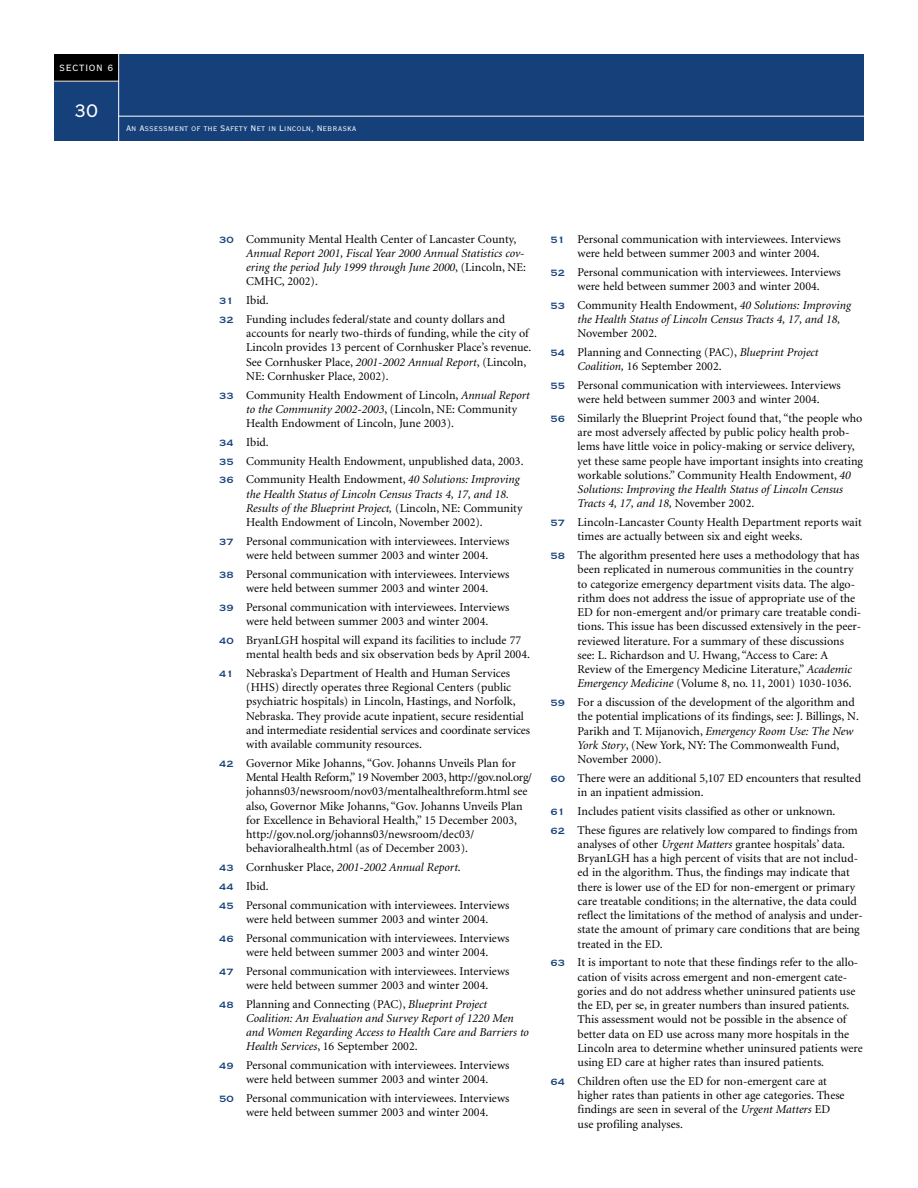
<style>
.page{position:relative;width:918px;height:1188px;background:#fff}
.page>*{position:absolute;margin:0;border:0;box-sizing:border-box;transform-origin:0 0}
.t1{font:24px "Copperplate Twenty Nine BC";color:#fff}
.t2{font:12px/14.2px "Minion";color:#000}
.t3{font:italic 12px/14.2px "Minion";color:#000}
.t4{font:12px "Copperplate Twenty Nine BC";letter-spacing:.05em;color:#fff}
.t5{font:10.5px "Copperplate Twenty Nine BC";color:#fff}
.s1{font-family:"Copperplate Thirty One BC";font-style:normal;color:#164079}
.s2{font-style:normal}
.s3{font-family:"Copperplate Thirty One BC";color:#164079}
.s4{font-style:italic}
</style>
<div class="page">
<div style="left:54px;top:54px;width:810px;height:87px;background:#164079"></div>
<div style="left:54px;top:54px;width:65px;height:27px;background:#000"></div>
<hr style="left:54px;top:81px;width:65px;height:1px;background:#fff">
<hr style="left:118px;top:54px;width:1px;height:87px;background:#fff">
<hr style="left:119px;top:116px;width:745px;height:1px;background:#fff">
<p class="t4" style="left:59px;top:60px;width:56px">SECTION 6</p>
<h1 class="t1" style="left:74px;top:94px;width:25px">30</h1>
<p class="t5" style="left:126px;top:121px;width:232px">An Assessment of the Safety Net in Lincoln, Nebraska</p>
<p class="t3" style="left:246px;top:233px;width:281px;text-indent:-27px"><span class="s1">30</span> <span class="s2">Community Mental Health Center of Lancaster County, </span>Annual Report 2001, Fiscal Year 2000 Annual Statistics cov&shy;ering the period July 1999 through June 2000<span class="s2">, (Lincoln, NE:<br>CMHC, 2002).</span></p>
<p class="t2" style="left:219px;top:292px;width:287px;line-height:18.8px"><span class="s3">31</span> Ibid.<br><span class="s3">32</span> Funding includes federal/state and county dollars and</p>
<p class="t2" style="left:246px;top:327px;width:287px">accounts for nearly two-thirds of funding, while the city of Lincoln provides 13 percent of Cornhusker Place’s revenue.<br>See Cornhusker Place, <span class="s4">2001-2002 Annual Report</span>, (Lincoln, NE: Cornhusker Place, 2002).</p>
<p class="t2" style="left:246px;top:389px;width:285px;text-indent:-27px"><span class="s3">33</span> Community Health Endowment of Lincoln, <span class="s4">Annual Report to the Community 2002-2003</span>, (Lincoln, NE: Community<br>Health Endowment of Lincoln, June 2003).</p>
<p class="t2" style="left:219px;top:434px;width:306px;line-height:18.8px"><span class="s3">34</span> Ibid.<br><span class="s3">35</span> Community Health Endowment, unpublished data, 2003.<br><span class="s3">36</span> Community Health Endowment, <span class="s4">40 Solutions: Improving</span></p>
<p class="t3" style="left:246px;top:488px;width:278px">the Health Status of Lincoln Census Tracts 4, 17, and 18.<br>Results of the Blueprint Project, <span class="s2">(Lincoln, NE: Community<br>Health Endowment of Lincoln, November 2002).</span></p>
<p class="t2" style="left:219px;top:535px;width:292px;text-align:center"><span class="s3">37</span> Personal communication with interviewees. Interviews were held between summer 2003 and winter 2004.</p>
<p class="t2" style="left:219px;top:568px;width:292px;text-align:center"><span class="s3">38</span> Personal communication with interviewees. Interviews were held between summer 2003 and winter 2004.</p>
<p class="t2" style="left:219px;top:601px;width:292px;text-align:center"><span class="s3">39</span> Personal communication with interviewees. Interviews were held between summer 2003 and winter 2004.</p>
<p class="t2" style="left:246px;top:634px;width:285px;text-indent:-27px"><span class="s3">40</span> BryanLGH hospital will expand its facilities to include 77 mental health beds and six observation beds by April 2004.</p>
<p class="t2" style="left:246px;top:667px;width:285px;text-indent:-27px"><span class="s3">41</span> Nebraska’s Department of Health and Human Services (HHS) directly operates three Regional Centers (public psychiatric hospitals) in Lincoln, Hastings, and Norfolk, Nebraska. They provide acute inpatient, secure residential and intermediate residential services and coordinate services with available community resources.</p>
<p class="t2" style="left:246px;top:757px;width:287px;text-indent:-27px"><span class="s3">42</span> Governor Mike Johanns, “Gov. Johanns Unveils Plan for Mental Health Reform,” 19 November 2003, http://gov.nol.org/ johanns03/newsroom/nov03/mentalhealthreform.html see also, Governor Mike Johanns, “Gov. Johanns Unveils Plan for Excellence in Behavioral Health,” 15 December 2003, http://gov.nol.org/johanns03/newsroom/dec03/ behavioralhealth.html (as of December 2003).</p>
<p class="t2" style="left:219px;top:859px;width:292px;line-height:18.8px"><span class="s3">43</span> Cornhusker Place, <span class="s4">2001-2002 Annual Report</span>.<br><span class="s3">44</span> Ibid.<br><span class="s3">45</span> Personal communication with interviewees. Interviews</p>
<p class="t2" style="left:219px;top:911px;width:292px;line-height:18.8px;text-align:center">were held between summer 2003 and winter 2004.<br><span class="s3">46</span> Personal communication with interviewees. Interviews</p>
<p class="t2" style="left:219px;top:944px;width:292px;line-height:18.8px;text-align:center">were held between summer 2003 and winter 2004.<br><span class="s3">47</span> Personal communication with interviewees. Interviews</p>
<p class="t2" style="left:219px;top:977px;width:271px;line-height:18.8px;text-align:right">were held between summer 2003 and winter 2004.<br><span class="s3">48</span> Planning and Connecting (PAC), <span class="s4">Blueprint Project</span></p>
<p class="t3" style="left:246px;top:1012px;width:284px">Coalition: An Evaluation and Survey Report of 1220 Men and Women Regarding Access to Health Care and Barriers to<br>Health Services<span class="s2">, 16 September 2002.</span></p>
<p class="t2" style="left:219px;top:1059px;width:292px;text-align:center"><span class="s3">49</span> Personal communication with interviewees. Interviews were held between summer 2003 and winter 2004.</p>
<p class="t2" style="left:219px;top:1092px;width:292px;text-align:center"><span class="s3">50</span> Personal communication with interviewees. Interviews were held between summer 2003 and winter 2004.</p>
<p class="t2" style="left:551px;top:233px;width:292px;text-align:center"><span class="s3">51</span> Personal communication with interviewees. Interviews were held between summer 2003 and winter 2004.</p>
<p class="t2" style="left:551px;top:266px;width:292px;text-align:center"><span class="s3">52</span> Personal communication with interviewees. Interviews were held between summer 2003 and winter 2004.</p>
<p class="t3" style="left:578px;top:299px;width:275px;text-indent:-27px"><span class="s1">53</span> <span class="s2">Community Health Endowment,</span> 40 Solutions: Improving the Health Status of Lincoln Census Tracts 4, 17, and 18,</p>
<p class="t2" style="left:551px;top:325px;width:269px;line-height:18.8px;text-indent:27px">November 2002.<br><span class="s3">54</span> Planning and Connecting (PAC), <span class="s4">Blueprint Project</span></p>
<p class="t2" style="left:551px;top:358px;width:292px;line-height:18.8px;text-indent:27px"><span class="s4">Coalition,</span> 16 September 2002.<br><span class="s3">55</span> Personal communication with interviewees. Interviews</p>
<p class="t2" style="left:551px;top:391px;width:313px;line-height:18.8px;text-indent:27px">were held between summer 2003 and winter 2004.<br><span class="s3">56</span> Similarly the Blueprint Project found that, “the people who</p>
<p class="t2" style="left:578px;top:426px;width:287px">are most adversely affected by public policy health prob&shy;lems have little voice in policy-making or service delivery, yet these same people have important insights into creating workable solutions.” Community Health Endowment, <span class="s4">40<br>Solutions: Improving the Health Status of Lincoln Census Tracts 4, 17, and 18,</span> November 2002.</p>
<p class="t2" style="left:578px;top:516px;width:286px;text-indent:-27px"><span class="s3">57</span> Lincoln-Lancaster County Health Department reports wait times are actually between six and eight weeks.</p>
<p class="t2" style="left:578px;top:549px;width:285px;text-indent:-27px"><span class="s3">58</span> The algorithm presented here uses a methodology that has been replicated in numerous communities in the country to categorize emergency department visits data. The algo&shy;rithm does not address the issue of appropriate use of the ED for non-emergent and/or primary care treatable condi&shy;tions. This issue has been discussed extensively in the peer&shy;reviewed literature. For a summary of these discussions see: L. Richardson and U. Hwang, “Access to Care: A Review of the Emergency Medicine Literature,” <span class="s4">Academic Emergency Medicine</span> (Volume 8, no. 11, 2001) 1030-1036.</p>
<p class="t2" style="left:578px;top:696px;width:283px;text-indent:-27px"><span class="s3">59</span> For a discussion of the development of the algorithm and the potential implications of its findings, see: J. Billings, N.<br>Parikh and T. Mijanovich, <span class="s4">Emergency Room Use: The New York Story</span>, (New York, NY: The Commonwealth Fund, November 2000).</p>
<p class="t2" style="left:578px;top:772px;width:285px;text-indent:-27px"><span class="s3">60</span> There were an additional 5,107 ED encounters that resulted in an inpatient admission.</p>
<p class="t2" style="left:551px;top:803px;width:309px;line-height:18.8px"><span class="s3">61</span> Includes patient visits classified as other or unknown.<br><span class="s3">62</span> These figures are relatively low compared to findings from</p>
<p class="t2" style="left:578px;top:838px;width:287px">analyses of other <span class="s4">Urgent Matters</span> grantee hospitals’ data.<br>BryanLGH has a high percent of visits that are not includ&shy;ed in the algorithm. Thus, the findings may indicate that there is lower use of the ED for non-emergent or primary care treatable conditions; in the alternative, the data could reflect the limitations of the method of analysis and under&shy;state the amount of primary care conditions that are being treated in the ED.</p>
<p class="t2" style="left:578px;top:956px;width:287px;text-indent:-27px"><span class="s3">63</span> It is important to note that these findings refer to the allo&shy;cation of visits across emergent and non-emergent cate&shy;gories and do not address whether uninsured patients use the ED, per se, in greater numbers than insured patients.<br>This assessment would not be possible in the absence of better data on ED use across many more hospitals in the Lincoln area to determine whether uninsured patients were using ED care at higher rates than insured patients.</p>
<p class="t2" style="left:578px;top:1075px;width:269px;text-indent:-27px"><span class="s3">64</span> Children often use the ED for non-emergent care at higher rates than patients in other age categories. These findings are seen in several of the <span class="s4">Urgent Matters</span> ED use profiling analyses.</p>
</div>
